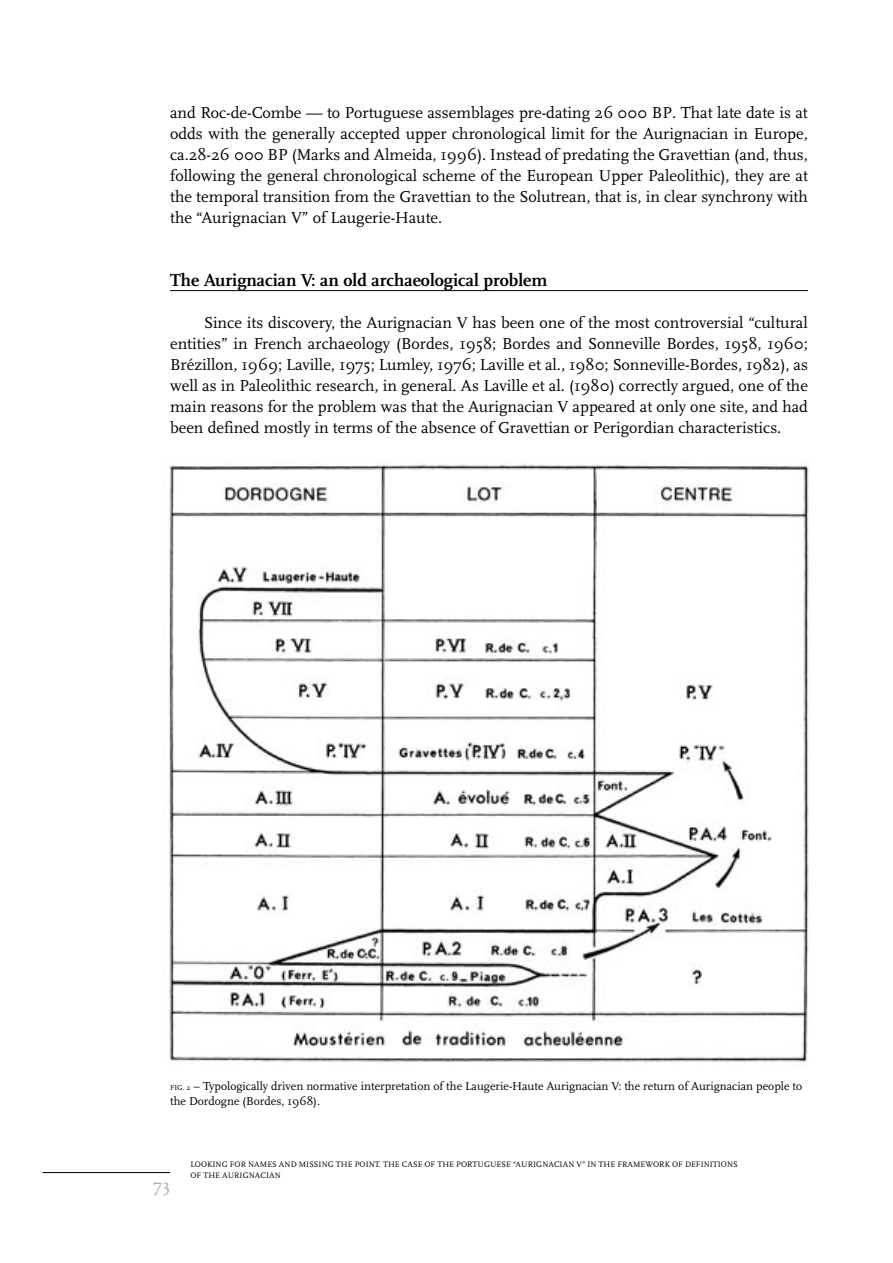
<style>
.page{position:relative;width:893px;height:1263px;background:#fff}
.page>*{position:absolute;margin:0;border:0;box-sizing:border-box;transform-origin:0 0}
.t1{font:700 18px "Scala";color:#000}
.t2{font:18px "Scala";color:#aaa}
.t3{font:16.5px/21px "Scala";color:#000;text-align:justify}
.t4{font:12px/15px "Scala";color:#000}
.t5{font:8.25px/10.5px "Scala";color:#000}
.s1{font-size:7.5px}
</style>
<div class="page">
<hr style="left:43px;top:1172px;width:127px;height:1px;background:#000">
<hr style="left:170px;top:290px;width:638px;height:1px;background:#000">
<img style="left:169px;top:464px;width:640px;height:598px">
<p class="t3" style="left:170px;top:102px;width:639px">and Roc-de-Combe — to Portuguese assemblages pre-dating 26 000 BP. That late date is at odds with the generally accepted upper chronological limit for the Aurignacian in Europe, ca.28-26 000 BP (Marks and Almeida, 1996). Instead of predating the Gravettian (and, thus, following the general chronological scheme of the European Upper Paleolithic), they are at the temporal transition from the Gravettian to the Solutrean, that is, in clear synchrony with the “Aurignacian V” of Laugerie-Haute.</p>
<p class="t1" style="left:170px;top:270px;width:379px">The Aurignacian V: an old archaeological problem</p>
<p class="t3" style="left:170px;top:312px;width:639px;text-indent:34px">Since its discovery, the Aurignacian V has been one of the most controversial “cultural entities” in French archaeology (Bordes, 1958; Bordes and Sonneville Bordes, 1958, 1960; Brézillon, 1969; Laville, 1975; Lumley, 1976; Laville et al., 1980; Sonneville-Bordes, 1982), as well as in Paleolithic research, in general. As Laville et al. (1980) correctly argued, one of the main reasons for the problem was that the Aurignacian V appeared at only one site, and had been defined mostly in terms of the absence of Gravettian or Perigordian characteristics.</p>
<p class="t4" style="left:170px;top:1078px;width:634px"><span class="s1">FIG. 2</span> – Typologically driven normative interpretation of the Laugerie-Haute Aurignacian V: the return of Aurignacian people to the Dordogne (Bordes, 1968).</p>
<p class="t2" style="left:154px;top:1175px;width:18px">73</p>
<p class="t5" style="left:190px;top:1159px;width:549px">LOOKING FOR NAMES AND MISSING THE POINT. THE CASE OF THE PORTUGUESE “AURIGNACIAN V” IN THE FRAMEWORK OF DEFINITIONS<br>OF THE AURIGNACIAN</p>
</div>
